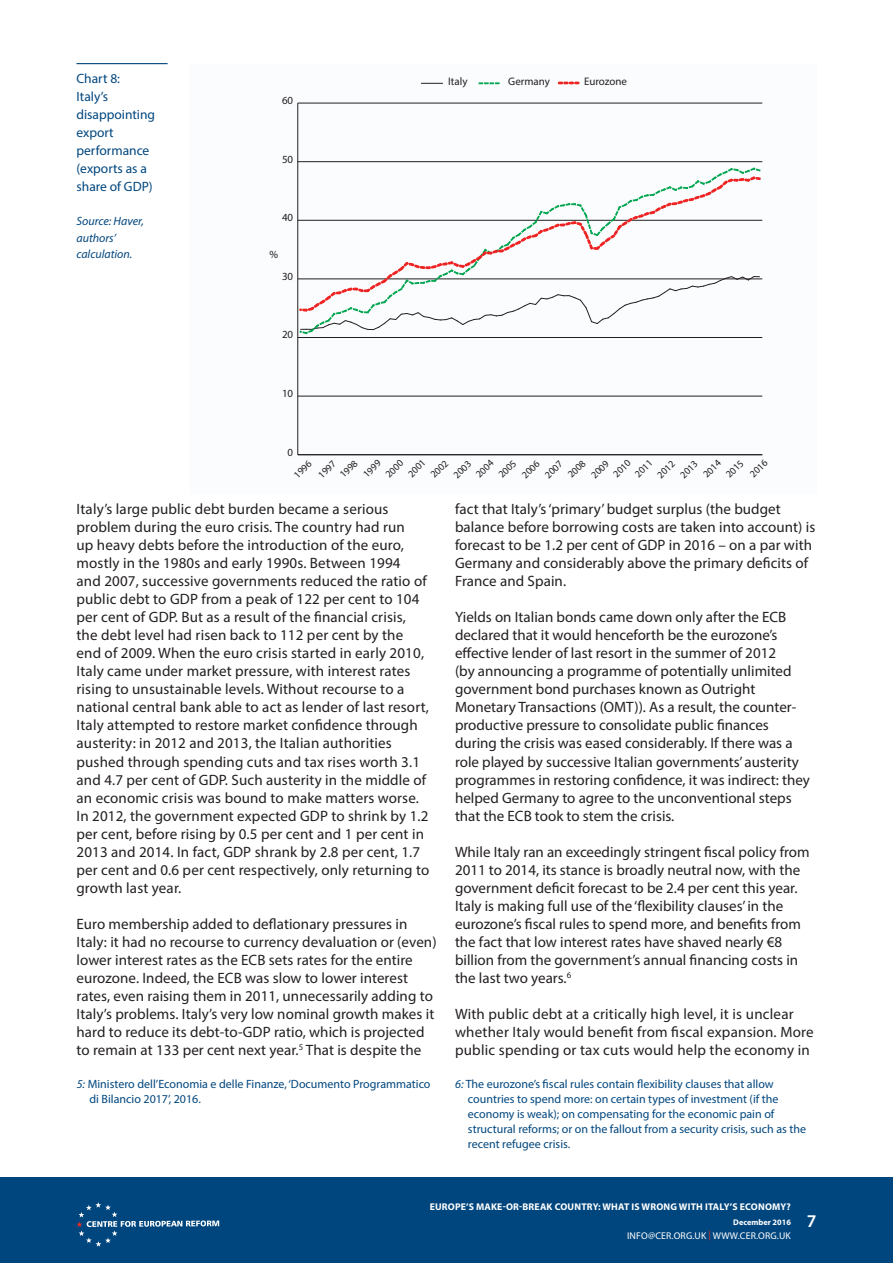
<style>
.page{position:relative;width:893px;height:1263px;background:#fff}
.page>*{position:absolute;margin:0;border:0;box-sizing:border-box;transform-origin:0 0}
.t1{font:600 18px "Myriad Pro";color:#fff}
.Body_Copy{font:15px/18px "Myriad Pro";letter-spacing:.005em;color:#231f20}
.t2{font:13.5px/18px "Myriad Pro";color:#00467e}
.Footnotes{font:12px/15px "Myriad Pro";color:#00467e}
.t3{font:italic 12px/16.5px "Myriad Pro";color:#00467e}
.t4{font:10.95px "Myriad Pro";color:#231f20}
.t5{font:10.05px/17.2px "Myriad Pro";color:#231f20}
.t6{font:700 9.75px "Myriad Pro";letter-spacing:.02em;color:#fff}
.t7{font:9.75px "Myriad Pro";letter-spacing:.02em;color:#fff}
.t8{font:700 8.25px "Myriad Pro";color:#fff}
.s1{font-style:italic}
.s2{color:#ee2e22}
</style>
<div class="page">
<div style="left:0;top:1178px;width:893px;height:85px;background:#00467e"></div>
<svg style="left:77px;top:1202px;width:142px;height:45px"></svg>
<hr style="left:76px;top:63px;width:92px;height:1px;background:#00467e">
<div style="left:190px;top:64px;width:627px;height:429px;background:#fafcfd"></div>
<hr style="left:297px;top:103px;width:1px;height:352px;background:#231f20">
<hr style="left:298px;top:454px;width:464px;height:1px;background:#231f20">
<hr style="left:298px;top:396px;width:464px;height:1px;background:#231f20">
<hr style="left:298px;top:337px;width:464px;height:1px;background:#231f20">
<hr style="left:298px;top:161px;width:464px;height:1px;background:#231f20">
<hr style="left:298px;top:103px;width:464px;height:1px;background:#231f20">
<svg style="left:298px;top:166px;width:465px;height:169px"></svg>
<svg style="left:421px;top:83px;width:22px;height:1px"></svg>
<svg style="left:559px;top:82px;width:21px;height:2px"></svg>
<svg style="left:479px;top:82px;width:21px;height:2px"></svg>
<p class="t2" style="left:76px;top:69px;width:80px">Chart 8:<br>Italy’s disappointing export performance (exports as a share of GDP)</p>
<p class="t3" style="left:76px;top:213px;width:69px">Source: Haver, authors’ calculation.</p>
<p class="t4" style="left:282px;top:93px;width:13px">60</p>
<p class="t4" style="left:282px;top:152px;width:13px">50</p>
<p class="t4" style="left:282px;top:211px;width:13px">40</p>
<p class="t4" style="left:270px;top:248px;width:10px">%</p>
<p class="t4" style="left:282px;top:269px;width:13px">30</p>
<p class="t4" style="left:282px;top:328px;width:13px">20</p>
<p class="t4" style="left:282px;top:387px;width:13px">10</p>
<p class="t4" style="left:288px;top:445px;width:7px">0</p>
<p class="t4" style="left:448px;top:75px;width:21px">Italy</p>
<p class="t4" style="left:508px;top:74px;width:43px">Germany</p>
<p class="t4" style="left:584px;top:75px;width:44px">Eurozone</p>
<p class="t5" style="left:301px;top:458px;width:22px;text-indent:-17px;rotate:-45deg">1996<br>1997</p>
<p class="t5" style="left:335px;top:470px;width:22px;rotate:-45deg">1998</p>
<p class="t5" style="left:359px;top:470px;width:22px;rotate:-45deg">1999</p>
<p class="t5" style="left:381px;top:470px;width:22px;rotate:-45deg">2000</p>
<p class="t5" style="left:403px;top:469px;width:22px;rotate:-45deg">2001</p>
<p class="t5" style="left:437px;top:459px;width:22px;line-height:16.6px;text-indent:-16px;rotate:-45deg">2002<br>2003</p>
<p class="t5" style="left:471px;top:470px;width:22px;rotate:-45deg">2004</p>
<p class="t5" style="left:494px;top:470px;width:22px;rotate:-45deg">2005</p>
<p class="t5" style="left:517px;top:470px;width:22px;rotate:-45deg">2006</p>
<p class="t5" style="left:540px;top:470px;width:22px;rotate:-45deg">2007</p>
<p class="t5" style="left:563px;top:470px;width:22px;rotate:-45deg">2008</p>
<p class="t5" style="left:586px;top:470px;width:22px;rotate:-45deg">2009</p>
<p class="t5" style="left:620px;top:459px;width:22px;line-height:15.5px;text-indent:-15px;rotate:-45deg">2010<br>2011</p>
<p class="t5" style="left:653px;top:470px;width:22px;rotate:-45deg">2012</p>
<p class="t5" style="left:675px;top:470px;width:22px;rotate:-45deg">2013</p>
<p class="t5" style="left:699px;top:470px;width:22px;rotate:-45deg">2014</p>
<p class="t5" style="left:721px;top:470px;width:22px;rotate:-45deg">2015</p>
<p class="t5" style="left:745px;top:469px;width:22px;rotate:-45deg">2016</p>
<p class="Body_Copy" style="left:77px;top:500px;width:354px">Italy’s large public debt burden became a serious problem during the euro crisis. The country had run<br>up heavy debts before the introduction of the euro, mostly in the 1980s and early 1990s. Between 1994<br>and 2007, successive governments reduced the ratio of public debt to GDP from a peak of 122 per cent to 104 per cent of GDP. But as a result of the financial crisis, the debt level had risen back to 112 per cent by the end of 2009. When the euro crisis started in early 2010, Italy came under market pressure, with interest rates rising to unsustainable levels. Without recourse to a national central bank able to act as lender of last resort, Italy attempted to restore market confidence through austerity: in 2012 and 2013, the Italian authorities pushed through spending cuts and tax rises worth 3.1 and 4.7 per cent of GDP. Such austerity in the middle of an economic crisis was bound to make matters worse.<br>In 2012, the government expected GDP to shrink by 1.2 per cent, before rising by 0.5 per cent and 1 per cent in 2013 and 2014. In fact, GDP shrank by 2.8 per cent, 1.7 per cent and 0.6 per cent respectively, only returning to growth last year.</p>
<p class="Body_Copy" style="left:77px;top:914px;width:362px">Euro membership added to deflationary pressures in Italy: it had no recourse to currency devaluation or (even) lower interest rates as the ECB sets rates for the entire eurozone. Indeed, the ECB was slow to lower interest rates, even raising them in 2011, unnecessarily adding to Italy’s problems. Italy’s very low nominal growth makes it hard to reduce its debt-to-GDP ratio, which is projected to remain at 133 per cent next year.<sup>5</sup> That is despite the</p>
<p class="Body_Copy" style="left:455px;top:500px;width:362px">fact that Italy’s ‘primary’ budget surplus (the budget balance before borrowing costs are taken into account) is forecast to be 1.2 per cent of GDP in 2016 – on a par with Germany and considerably above the primary deficits of France and Spain.</p>
<p class="Body_Copy" style="left:455px;top:608px;width:356px">Yields on Italian bonds came down only after the ECB declared that it would henceforth be the eurozone’s effective lender of last resort in the summer of 2012<br>(by announcing a programme of potentially unlimited government bond purchases known as Outright Monetary Transactions (OMT)). As a result, the counter&shy;productive pressure to consolidate public finances during the crisis was eased considerably. If there was a role played by successive Italian governments’ austerity programmes in restoring confidence, it was indirect: they helped Germany to agree to the unconventional steps that the ECB took to stem the crisis.</p>
<p class="Body_Copy" style="left:455px;top:842px;width:356px">While Italy ran an exceedingly stringent fiscal policy from 2011 to 2014, its stance is broadly neutral now, with the government deficit forecast to be 2.4 per cent this year.<br>Italy is making full use of the ‘flexibility clauses’ in the eurozone’s fiscal rules to spend more, and benefits from the fact that low interest rates have shaved nearly €8 billion from the government’s annual financing costs in the last two years.<sup>6</sup></p>
<p class="Body_Copy" style="left:455px;top:1004px;width:360px">With public debt at a critically high level, it is unclear whether Italy would benefit from fiscal expansion. More public spending or tax cuts would help the economy in</p>
<p class="Footnotes" style="left:89px;top:1076px;width:343px;text-indent:-13px"><span class="s1">5:</span> Ministero dell’Economia e delle Finanze, ‘Documento Programmatico di Bilancio 2017’, 2016.</p>
<p class="Footnotes" style="left:468px;top:1076px;width:340px;text-indent:-13px"><span class="s1">6:</span> The eurozone’s fiscal rules contain flexibility clauses that allow countries to spend more: on certain types of investment (if the economy is weak); on compensating for the economic pain of structural reforms; or on the fallout from a security crisis, such as the recent refugee crisis.</p>
<p class="t6" style="left:430px;top:1200px;width:363px">EUROPE’S MAKE-OR-BREAK COUNTRY: WHAT IS WRONG WITH ITALY’S ECONOMY?</p>
<p class="t8" style="left:733px;top:1217px;width:59px">December 2016</p>
<p class="t7" style="left:627px;top:1229px;width:165px">INFO@CER.ORG.UK <span class="s2">|</span> WWW.CER.ORG.UK</p>
<p class="t1" style="left:807px;top:1210px;width:11px">7</p>
</div>
